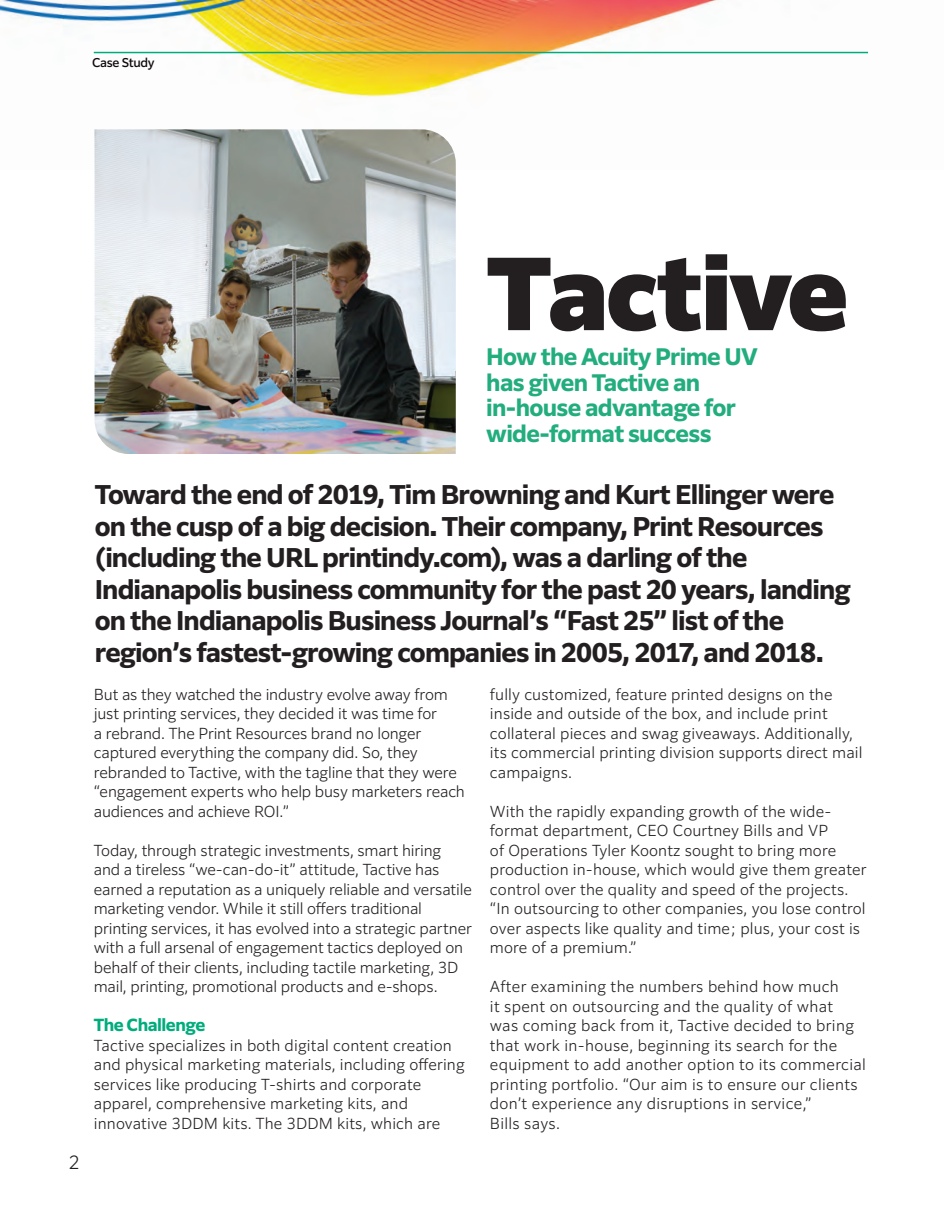
<style>
.page{position:relative;width:944px;height:1214px;background:#fff}
.page>*{position:absolute;margin:0;border:0;box-sizing:border-box;transform-origin:0 0}
.t1{font:900 97.5px "Clarimo UDPE";letter-spacing:-.025em;color:#231f20}
.t2{font:700 25.5px/31.5px "Clarimo UDPE";letter-spacing:-.035em;color:#231f20}
.t3{font:700 22.5px/25.5px "Clarimo UDPE";letter-spacing:-.03em;color:#22ad7d}
.t4{font:300 18px "Clarimo UDPE";color:#231f20}
.t5{font:700 16.5px "Clarimo UDPE";letter-spacing:-.03em;color:#00ac7c}
.t6{font:300 15px/19.5px "Clarimo UDPE";letter-spacing:.01em;color:#231f20}
.t7{font:300 15px/19.5px "Clarimo UDPE";letter-spacing:-.01em;color:#231f20}
.t8{font:500 12px "Clarimo UDPE";letter-spacing:-.03em;color:#110a0c}
</style>
<div class="page">
<img style="left:0;top:0;width:869px;height:169px">
<img style="left:95px;top:129px;width:361px;height:325px">
<hr style="left:94px;top:52px;width:774px;height:1px;background:#00ac7c">
<p class="t8" style="left:92px;top:53px;width:64px">Case Study</p>
<h1 class="t1" style="left:486px;top:212px;width:364px">Tactive</h1>
<h3 class="t3" style="left:486px;top:343px;width:273px">How the Acuity Prime UV has given Tactive an in-house advantage for wide-format success</h3>
<p class="t4" style="left:69px;top:1147px;width:13px">2</p>
<p class="t2" style="left:95px;top:477px;width:757px">Toward the end of 2019, Tim Browning and Kurt Ellinger were on the cusp of a big decision. Their company, Print Resources (including the URL printindy.com), was a darling of the Indianapolis business community for the past 20 years, landing on the Indianapolis Business Journal’s “Fast 25” list of the region’s fastest-growing companies in 2005, 2017, and 2018.</p>
<p class="t7" style="left:94px;top:683px;width:372px">But as they watched the industry evolve away from just printing services, they decided it was time for<br>a rebrand. The Print Resources brand no longer captured everything the company did. So, they rebranded to Tactive, with the tagline that they were “engagement experts who help busy marketers reach audiences and achieve ROI.”</p>
<p class="t7" style="left:94px;top:839px;width:379px">Today, through strategic investments, smart hiring<br>and a tireless “we-can-do-it” attitude, Tactive has earned a reputation as a uniquely reliable and versatile marketing vendor. While it still offers traditional printing services, it has evolved into a strategic partner with a full arsenal of engagement tactics deployed on behalf of their clients, including tactile marketing, 3D mail, printing, promotional products and e-shops.</p>
<p class="t5" style="left:94px;top:1011px;width:113px">The Challenge</p>
<p class="t6" style="left:94px;top:1034px;width:372px">Tactive specializes in both digital content creation and physical marketing materials, including offering services like producing T-shirts and corporate apparel, comprehensive marketing kits, and innovative 3DDM kits. The 3DDM kits, which are</p>
<p class="t6" style="left:490px;top:683px;width:374px">fully customized, feature printed designs on the inside and outside of the box, and include print collateral pieces and swag giveaways. Additionally, its commercial printing division supports direct mail campaigns.</p>
<p class="t6" style="left:490px;top:800px;width:378px">With the rapidly expanding growth of the wide&shy;format department, CEO Courtney Bills and VP<br>of Operations Tyler Koontz sought to bring more production in-house, which would give them greater control over the quality and speed of the projects. “In outsourcing to other companies, you lose control over aspects like quality and time; plus, your cost is more of a premium.”</p>
<p class="t6" style="left:490px;top:975px;width:377px">After examining the numbers behind how much<br>it spent on outsourcing and the quality of what<br>was coming back from it, Tactive decided to bring that work in-house, beginning its search for the equipment to add another option to its commercial printing portfolio. “Our aim is to ensure our clients don’t experience any disruptions in service,”<br>Bills says.</p>
</div>
